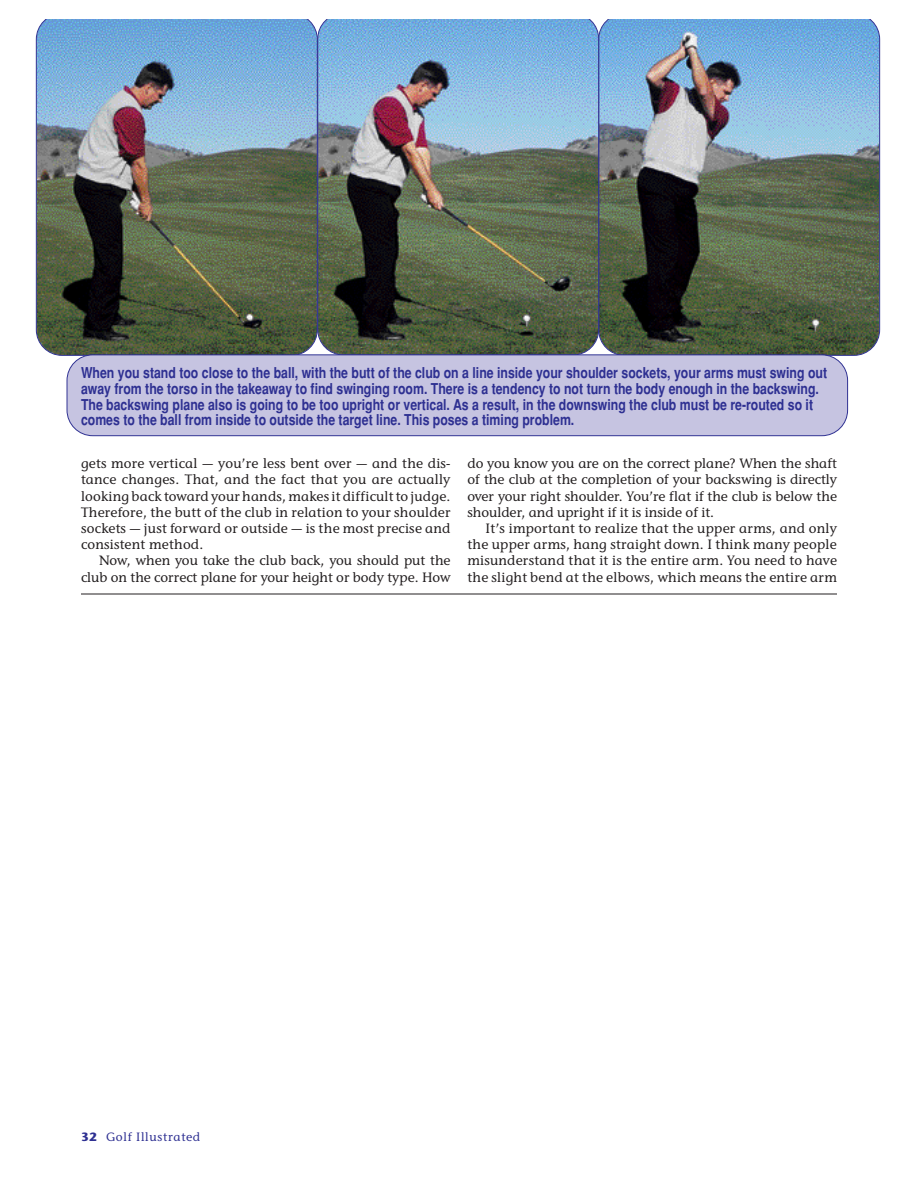
<style>
.page{position:relative;width:918px;height:1188px;background:#fff}
.page>*{position:absolute;margin:0;border:0;box-sizing:border-box;transform-origin:0 0}
.t1{font:700 condensed 15px/15.8px "Helvetica";color:#2e3092}
.t2{font:500 13.5px/16.2px "Stone Inf ITC";color:#231f20;text-align:justify}
.t3{font:500 12px "Stone Inf ITC";letter-spacing:.055em;color:#2e3092}
.s1{font-family:"Stone Sans ITC";font-weight:700}
</style>
<div class="page">
<hr style="left:81px;top:594px;width:756px;height:1px;background:#231f20">
<img style="left:599px;top:20px;width:281px;height:336px">
<img style="left:36px;top:20px;width:281px;height:336px">
<img style="left:318px;top:20px;width:281px;height:335px">
<div style="left:67px;top:355px;width:780px;height:81px;background:#c6c4e1;border-radius:26px"></div>
<div style="left:67px;top:355px;width:781px;height:81px;border:1px solid #2e3092;border-radius:26px"></div>
<p class="t1" style="left:81px;top:366px;width:748px">When you stand too close to the ball, with the butt of the club on a line inside your shoulder sockets, your arms must swing out away from the torso in the takeaway to find swinging room. There is a tendency to not turn the body enough in the backswing.<br>The backswing plane also is going to be too upright or vertical. As a result, in the downswing the club must be re-routed so it comes to the ball from inside to outside the target line. This poses a timing problem.</p>
<p class="t2" style="left:81px;top:457px;width:371px">gets more vertical — you’re less bent over — and the dis&shy;tance changes. That, and the fact that you are actually looking back toward your hands, makes it difficult to judge.<br>Therefore, the butt of the club in relation to your shoulder sockets — just forward or outside — is the most precise and consistent method.</p>
<p class="t2" style="left:81px;top:554px;width:371px;text-align:right">Now, when you take the club back, you should put the club on the correct plane for your height or body type. How</p>
<p class="t2" style="left:467px;top:457px;width:371px">do you know you are on the correct plane? When the shaft of the club at the completion of your backswing is directly over your right shoulder. You’re flat if the club is below the shoulder, and upright if it is inside of it.</p>
<p class="t2" style="left:467px;top:522px;width:371px;text-indent:18px">It’s important to realize that the upper arms, and only the upper arms, hang straight down. I think many people misunderstand that it is the entire arm. You need to have the slight bend at the elbows, which means the entire arm</p>
<p class="t3" style="left:81px;top:1133px;width:121px"><span class="s1">32</span> Golf Illustrated</p>
</div>
